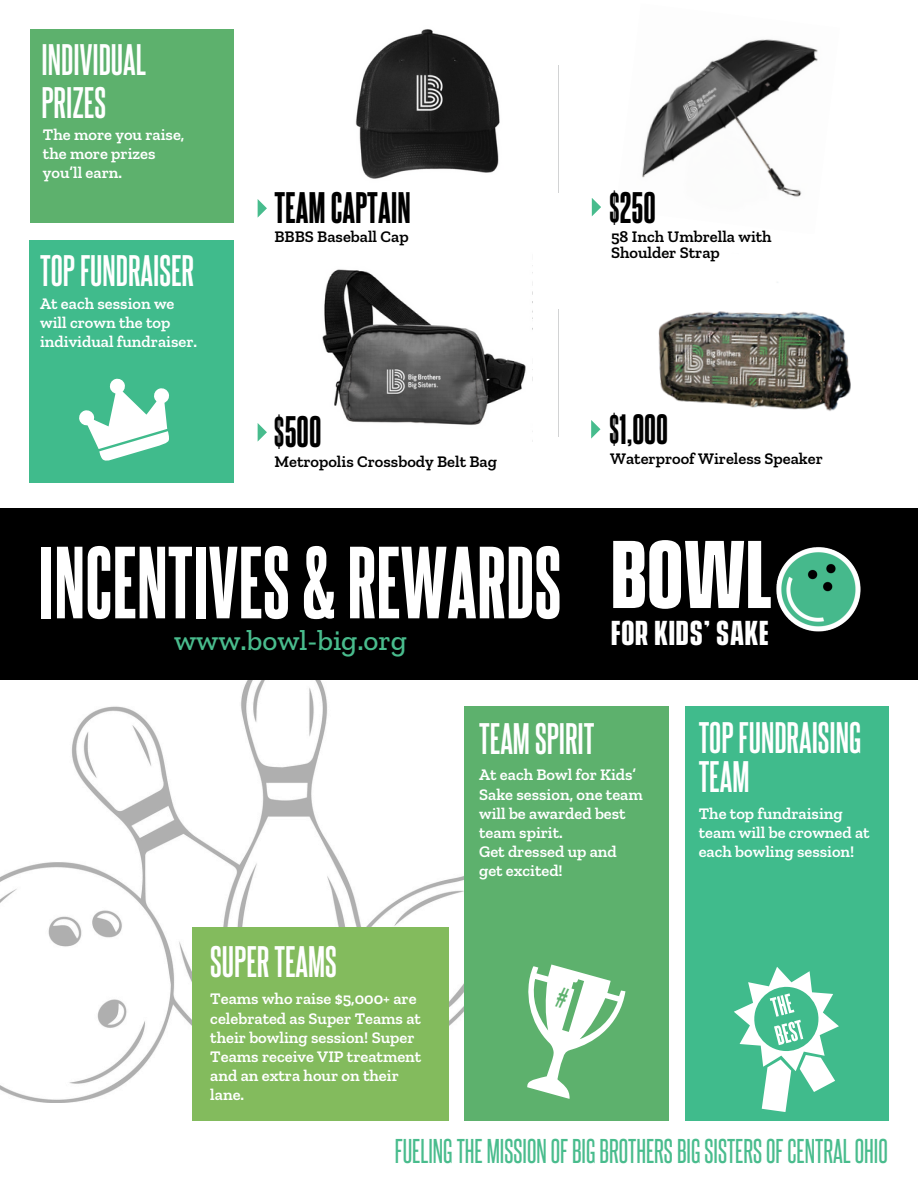
<style>
.page{position:relative;width:918px;height:1188px;background:#fff}
.page>*{position:absolute;margin:0;border:0;box-sizing:border-box;transform-origin:0 0}
.t1{font:700 87.6px "Vanguard CF";color:#fff}
.t2{font:87px "Steelfish Eb";color:#fff}
.t3{font:700 37.5px/42.8px "Steelfish Rg";color:#fff}
.t4{font:37.5px "Steelfish Eb";color:#000}
.t5{font:36px "Steelfish Eb";color:#000}
.t6{font:700 31.5px "Vanguard CF";letter-spacing:.03em;color:#fff}
.t7{font:29.25px "Steelfish Rg";color:#49bc8d}
.t8{font:500 29.1px "Zilla Slab";color:#49bc8d}
.t9{font:600 16.5px/19.2px "Zilla Slab";color:#fff}
.t10{font:600 16.5px "Zilla Slab";color:#000}
</style>
<div class="page">
<img style="left:0;top:679px;width:601px;height:423px">
<div style="left:30px;top:29px;width:203px;height:194px;background:#5db16d"></div>
<div style="left:30px;top:240px;width:203px;height:242px;background:#40bb8c"></div>
<svg style="left:79px;top:379px;width:90px;height:82px"></svg>
<div style="left:193px;top:927px;width:256px;height:193px;background:#83bb5d"></div>
<svg style="left:258px;top:199px;width:9px;height:18px"></svg>
<svg style="left:258px;top:423px;width:9px;height:18px"></svg>
<hr style="left:558px;top:65px;width:1px;height:128px;background:#d2d3d4">
<hr style="left:558px;top:309px;width:1px;height:128px;background:#d2d3d4">
<div style="left:465px;top:707px;width:203px;height:414px;background:#5db16d"></div>
<svg style="left:591px;top:420px;width:10px;height:19px"></svg>
<svg style="left:592px;top:198px;width:9px;height:18px"></svg>
<div style="left:0;top:508px;width:918px;height:171px;background:#000"></div>
<div style="left:685px;top:707px;width:204px;height:414px;background:#40bb8c"></div>
<svg style="left:734px;top:967px;width:105px;height:145px"></svg>
<img style="left:355px;top:29px;width:145px;height:150px">
<img style="left:776px;top:547px;width:85px;height:85px">
<img style="left:322px;top:269px;width:204px;height:156px">
<img style="left:642px;top:39px;width:176px;height:158px">
<img style="left:658px;top:235px;width:193px;height:176px">
<svg style="left:527px;top:965px;width:98px;height:134px"></svg>
<h4 class="t3" style="left:42px;top:37px;width:106px">INDIVIDUAL<br>PRIZES</h4>
<p class="t9" style="left:43px;top:125px;width:143px">The more you raise, the more prizes you’ll earn.</p>
<p class="t3" style="left:40px;top:248px;width:155px">TOPFUNDRAISER</p>
<h4 class="t9" style="left:40px;top:294px;width:159px">At each session we will crown the top individual fundraiser.</h4>
<p class="t4" style="left:609px;top:184px;width:48px">$250</p>
<p class="t4" style="left:274px;top:184px;width:138px">TEAM CAPTAIN</p>
<p class="t10" style="left:274px;top:227px;width:136px">BBBS Baseball Cap</p>
<h4 class="t10" style="left:611px;top:227px;width:162px">58 Inch Umbrella with</h4>
<p class="t10" style="left:611px;top:242px;width:110px">Shoulder Strap</p>
<p class="t4" style="left:274px;top:407px;width:49px">$500</p>
<p class="t10" style="left:274px;top:452px;width:224px">Metropolis Crossbody Belt Bag</p>
<h3 class="t5" style="left:609px;top:406px;width:61px">$1,000</h3>
<p class="t10" style="left:610px;top:448px;width:214px">Waterproof Wireless Speaker</p>
<p class="t2" style="left:38px;top:527px;width:525px">INCENTIVES&amp;REWARDS</p>
<p class="t8" style="left:174px;top:622px;width:235px">www.bowl-big.org</p>
<h3 class="t1" style="left:611px;top:541px;width:163px">BOWL</h3>
<h3 class="t6" style="left:611px;top:621px;width:159px">FOR KIDS’ SAKE</h3>
<h1 class="t3" style="left:210px;top:938px;width:128px">SUPERTEAMS</h1>
<p class="t9" style="left:210px;top:989px;width:212px">Teams who raise $5,000+ are celebrated as Super Teams at their bowling session! Super<br>Teams receive VIP treatment and an extra hour on their lane.</p>
<p class="t3" style="left:479px;top:715px;width:117px">TEAM SPIRIT</p>
<h5 class="t3" style="left:699px;top:716px;width:164px;line-height:39.3px">TOPFUNDRAISING<br>TEAM</h5>
<p class="t9" style="left:479px;top:765px;width:165px">At each Bowl for Kids’<br>Sake session, one team will be awarded best team spirit.<br>Get dressed up and get excited!</p>
<p class="t9" style="left:699px;top:804px;width:172px">The top fundraising team will be crowned at each bowling session!</p>
<h3 class="t7" style="left:395px;top:1132px;width:494px">FUELINGTHE MISSIONOFBIGBROTHERSBIGSISTERSOFCENTRALOHIO</h3>
</div>
